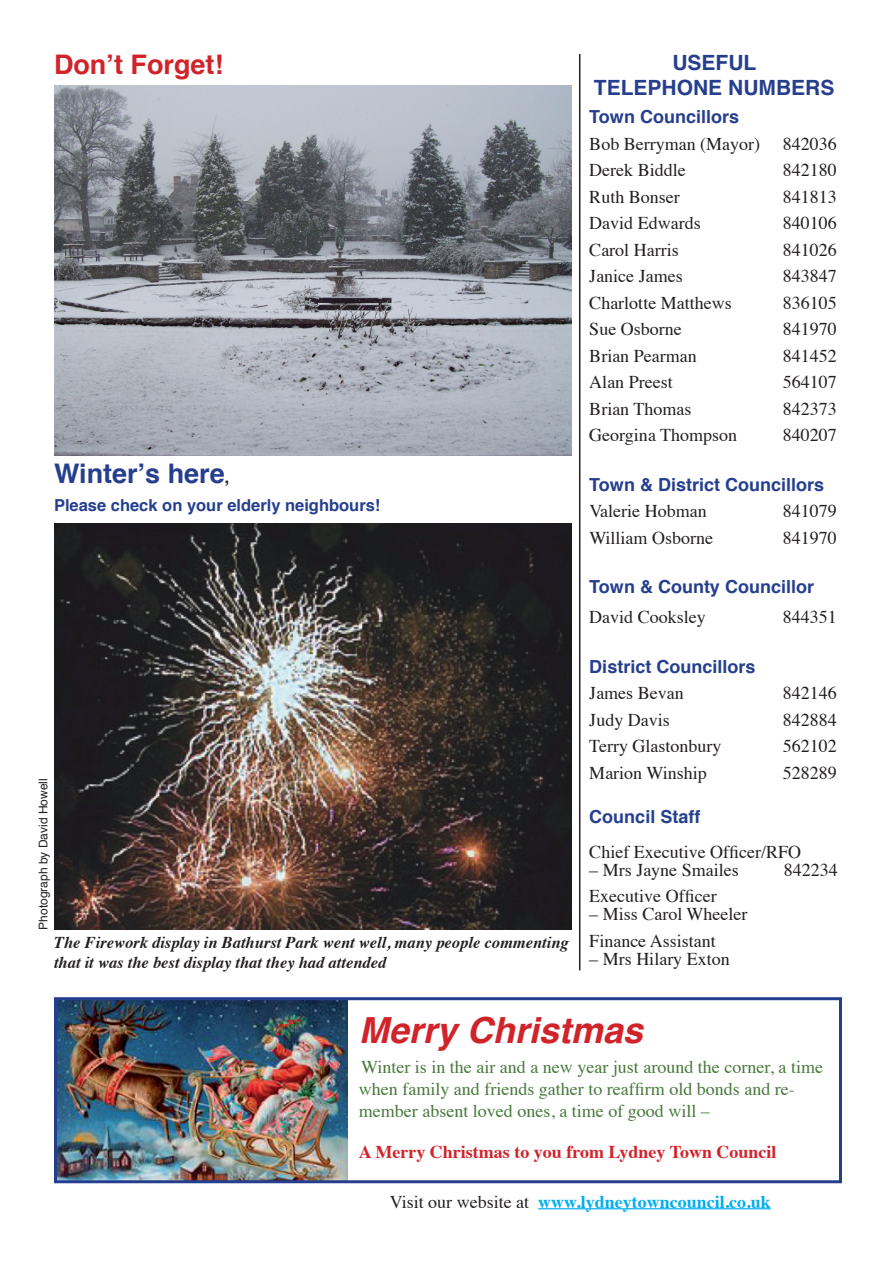
<style>
.page{position:relative;width:893px;height:1263px;background:#fff}
.page>*{position:absolute;margin:0;border:0;box-sizing:border-box;transform-origin:0 0}
.t1{font:italic 700 36px "Helvetica";color:#d1232a}
.t2{font:700 27px "Helvetica";color:#253f8e}
.t3{font:700 27px "Helvetica";color:#d1232a}
.t4{font:700 21px/25.2px "Helvetica";color:#253f8e;text-align:center}
.t5{font:18px/26.5px "Times";color:#231f20}
.t6{font:18px/21.6px "Times";color:#46783b}
.t7{font:700 18px "Helvetica";color:#253f8e}
.t8{font:700 18px "Times";color:#00aeef}
.t9{font:700 18px "Times";color:#d1232a}
.t10{font:italic 700 16.5px/19.8px "Times";color:#231f20}
.t11{font:700 16.5px "Helvetica";color:#253f8e}
.t12{font:12px "Helvetica";color:#231f20}
.s1{font-size:16.5px;color:#231f20}
.s2{font-weight:400;color:#231f20}
</style>
<div class="page">
<hr style="left:538px;top:1208px;width:233px;height:1px;background:#00aeef">
<img style="left:58px;top:1001px;width:290px;height:178px">
<div style="left:54px;top:997px;width:788px;height:186px;border:3px solid #253f8e"></div>
<hr style="left:579px;top:54px;width:1px;height:916px;background:#231f20">
<img style="left:54px;top:85px;width:517px;height:371px">
<img style="left:54px;top:523px;width:517px;height:407px">
<h2 class="t3" style="left:54px;top:43px;width:171px">Don’t Forget!</h2>
<h2 class="t2" style="left:54px;top:451px;width:177px">Winter’s here<span class="s1">,</span></h2>
<p class="t11" style="left:54px;top:492px;width:328px">Please check on your elderly neighbours!</p>
<p class="t12" style="left:34px;top:930px;width:153px;rotate:-90deg">Photograph by David Howell</p>
<p class="t10" style="left:54px;top:931px;width:516px">The Firework display in Bathurst Park went well, many people commenting that it was the best display that they had attended</p>
<p class="t4" style="left:594px;top:50px;width:242px">USEFUL<br>TELEPHONE NUMBERS</p>
<p class="t7" style="left:589px;top:102px;width:151px">Town Councillors</p>
<p class="t5" style="left:589px;top:129px;width:172px">Bob Berryman (Mayor)</p>
<p class="t5" style="left:783px;top:129px;width:55px">842036</p>
<p class="t5" style="left:589px;top:155px;width:98px">Derek Biddle</p>
<p class="t5" style="left:783px;top:155px;width:55px">842180</p>
<p class="t5" style="left:589px;top:182px;width:92px">Ruth Bonser</p>
<p class="t5" style="left:783px;top:182px;width:55px">841813</p>
<p class="t5" style="left:589px;top:208px;width:113px">David Edwards</p>
<p class="t5" style="left:783px;top:208px;width:55px">840106</p>
<p class="t5" style="left:589px;top:235px;width:91px">Carol Harris</p>
<p class="t5" style="left:783px;top:235px;width:55px">841026</p>
<p class="t5" style="left:589px;top:261px;width:95px">Janice James</p>
<p class="t5" style="left:783px;top:261px;width:55px">843847</p>
<p class="t5" style="left:589px;top:288px;width:144px">Charlotte Matthews</p>
<p class="t5" style="left:783px;top:288px;width:55px">836105</p>
<p class="t5" style="left:589px;top:314px;width:94px">Sue Osborne</p>
<p class="t5" style="left:783px;top:314px;width:55px">841970</p>
<p class="t5" style="left:589px;top:341px;width:109px">Brian Pearman</p>
<p class="t5" style="left:783px;top:341px;width:55px">841452</p>
<p class="t5" style="left:589px;top:367px;width:85px">Alan Preest</p>
<p class="t5" style="left:783px;top:367px;width:55px">564107</p>
<p class="t5" style="left:589px;top:394px;width:104px">Brian Thomas</p>
<p class="t5" style="left:783px;top:394px;width:55px">842373</p>
<p class="t5" style="left:589px;top:420px;width:149px">Georgina Thompson</p>
<p class="t5" style="left:783px;top:420px;width:55px">840207</p>
<p class="t7" style="left:589px;top:470px;width:236px">Town &amp; District Councillors</p>
<p class="t5" style="left:589px;top:496px;width:119px">Valerie Hobman</p>
<p class="t5" style="left:783px;top:496px;width:55px">841079</p>
<p class="t5" style="left:589px;top:523px;width:125px">William Osborne</p>
<p class="t5" style="left:783px;top:523px;width:55px">841970</p>
<p class="t7" style="left:589px;top:572px;width:226px">Town &amp; County Councillor</p>
<p class="t5" style="left:589px;top:602px;width:118px">David Cooksley</p>
<p class="t5" style="left:783px;top:602px;width:55px">844351</p>
<p class="t7" style="left:589px;top:652px;width:168px">District Councillors</p>
<p class="t5" style="left:589px;top:678px;width:96px">James Bevan</p>
<p class="t5" style="left:783px;top:678px;width:55px">842146</p>
<p class="t5" style="left:589px;top:705px;width:82px">Judy Davis</p>
<p class="t5" style="left:783px;top:705px;width:55px">842884</p>
<p class="t5" style="left:589px;top:731px;width:134px">Terry Glastonbury</p>
<p class="t5" style="left:783px;top:731px;width:55px">562102</p>
<p class="t5" style="left:589px;top:758px;width:119px">Marion Winship</p>
<p class="t5" style="left:783px;top:758px;width:55px">528289</p>
<p class="t7" style="left:589px;top:802px;width:113px">Council Staff</p>
<p class="t5" style="left:589px;top:837px;width:213px">Chief Executive Officer/RFO</p>
<p class="t5" style="left:589px;top:855px;width:151px">– Mrs Jayne Smailes</p>
<p class="t5" style="left:784px;top:855px;width:55px">842234</p>
<p class="t5" style="left:589px;top:881px;width:129px">Executive Officer</p>
<p class="t5" style="left:589px;top:899px;width:160px">– Miss Carol Wheeler<br>Finance Assistant</p>
<p class="t5" style="left:589px;top:944px;width:142px">– Mrs Hilary Exton</p>
<h1 class="t1" style="left:359px;top:1001px;width:286px">Merry Christmas</h1>
<p class="t6" style="left:359px;top:1055px;width:466px">Winter is in the air and a new year just around the corner, a time when family and friends gather to reaffirm old bonds and re&shy;member absent loved ones, a time of good will –</p>
<p class="t9" style="left:359px;top:1134px;width:419px">A Merry Christmas to you from Lydney Town Council</p>
<p class="t8" style="left:390px;top:1184px;width:382px"><span class="s2">Visit our website at</span> www.lydneytowncouncil.co.uk</p>
</div>
